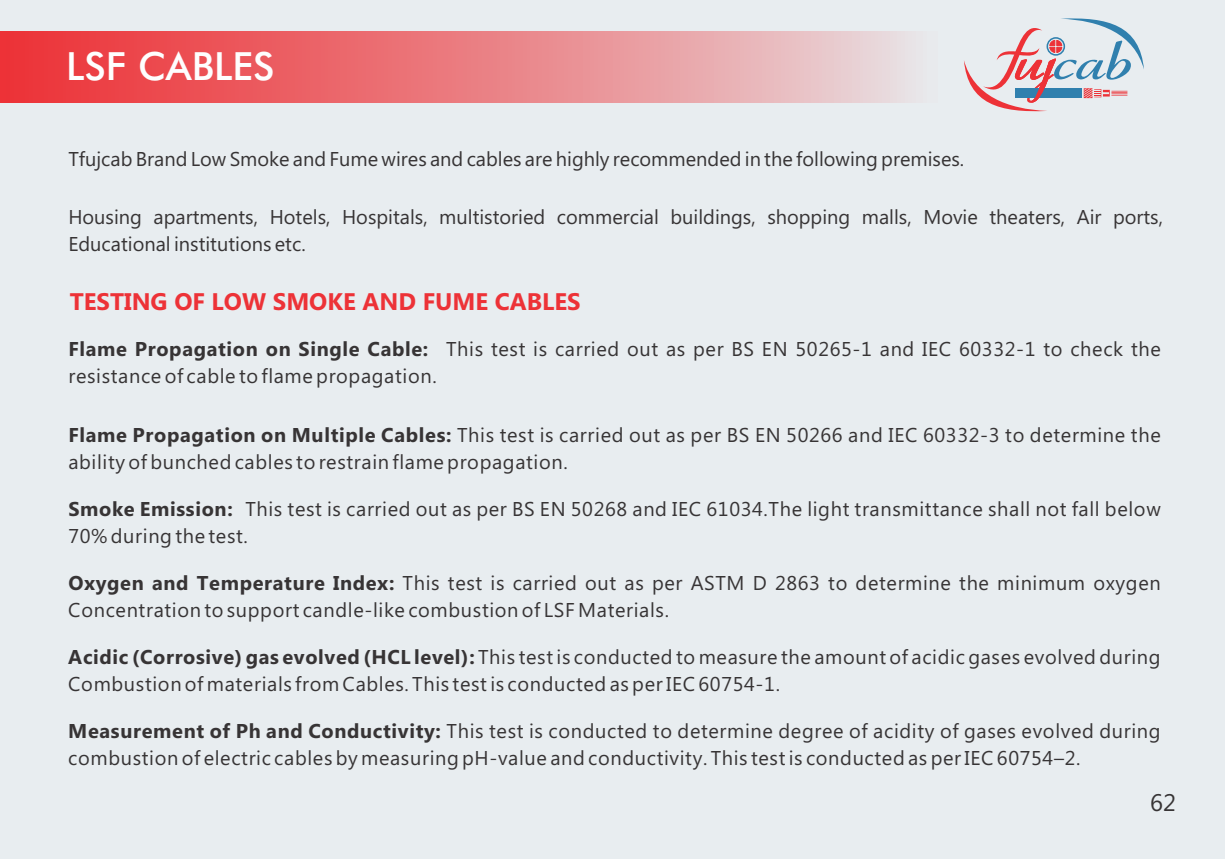
<style>
.page{position:relative;width:1225px;height:859px;background:#e8edf0}
.page>*{position:absolute;margin:0;border:0;box-sizing:border-box;transform-origin:0 0}
.t1{font:500 38.8px "Futura BT";color:#fefefe}
.t2{font:700 24px "Ebrima";color:#ed3237}
.t3{font:24px "Ebrima";color:#373435}
.t4{font:20px/27.4px "Ebrima";letter-spacing:.03em;color:#373435}
.t5{font:20px/27.2px "Ebrima";color:#373435}
.s1{font-weight:700}
</style>
<div class="page">
<div style="left:0;top:31px;width:956px;height:72px;background:linear-gradient(to right,#ed292e,#e8e0e3)"></div>
<svg style="left:964px;top:12px;width:180px;height:101px;background:#d5cfd6"></svg>
<h1 class="t1" style="left:66px;top:51px;width:210px">LSF CABLES</h1>
<p class="t5" style="left:68px;top:147px;width:897px">Tfujcab Brand Low Smoke and Fume wires and cables are highly recommended in the following premises.</p>
<p class="t5" style="left:68px;top:205px;width:1096px">Housing apartments, Hotels, Hospitals, multistoried commercial buildings, shopping malls, Movie theaters, Air ports,<br>Educational institutions etc.</p>
<p class="t2" style="left:70px;top:293px;width:512px">TESTING OF LOW SMOKE AND FUME CABLES</p>
<p class="t4" style="left:68px;top:337px;width:1094px"><span class="s1">Flame Propagation on Single Cable:</span> This test is carried out as per BS EN 50265-1 and IEC 60332-1 to check the resistance of cable to flame propagation.</p>
<p class="t4" style="left:68px;top:423px;width:1094px"><span class="s1">Flame Propagation on Multiple Cables:</span> This test is carried out as per BS EN 50266 and IEC 60332-3 to determine the ability of bunched cables to restrain flame propagation.</p>
<p class="t4" style="left:68px;top:497px;width:1094px"><span class="s1">Smoke Emission:</span> This test is carried out as per BS EN 50268 and IEC 61034.The light transmittance shall not fall below<br>70% during the test.</p>
<p class="t4" style="left:68px;top:571px;width:1094px"><span class="s1">Oxygen and Temperature Index:</span> This test is carried out as per ASTM D 2863 to determine the minimum oxygen<br>Concentration to support candle-like combustion of LSF Materials.</p>
<p class="t4" style="left:68px;top:645px;width:1094px"><span class="s1">Acidic (Corrosive) gas evolved (HCL level):</span> This test is conducted to measure the amount of acidic gases evolved during<br>Combustion of materials from Cables. This test is conducted as per IEC 60754-1.</p>
<p class="t4" style="left:68px;top:719px;width:1094px"><span class="s1">Measurement of Ph and Conductivity:</span> This test is conducted to determine degree of acidity of gases evolved during combustion of electric cables by measuring pH-value and conductivity. This test is conducted as per IEC 60754–2.</p>
<p class="t3" style="left:1150px;top:793px;width:27px">62</p>
</div>
